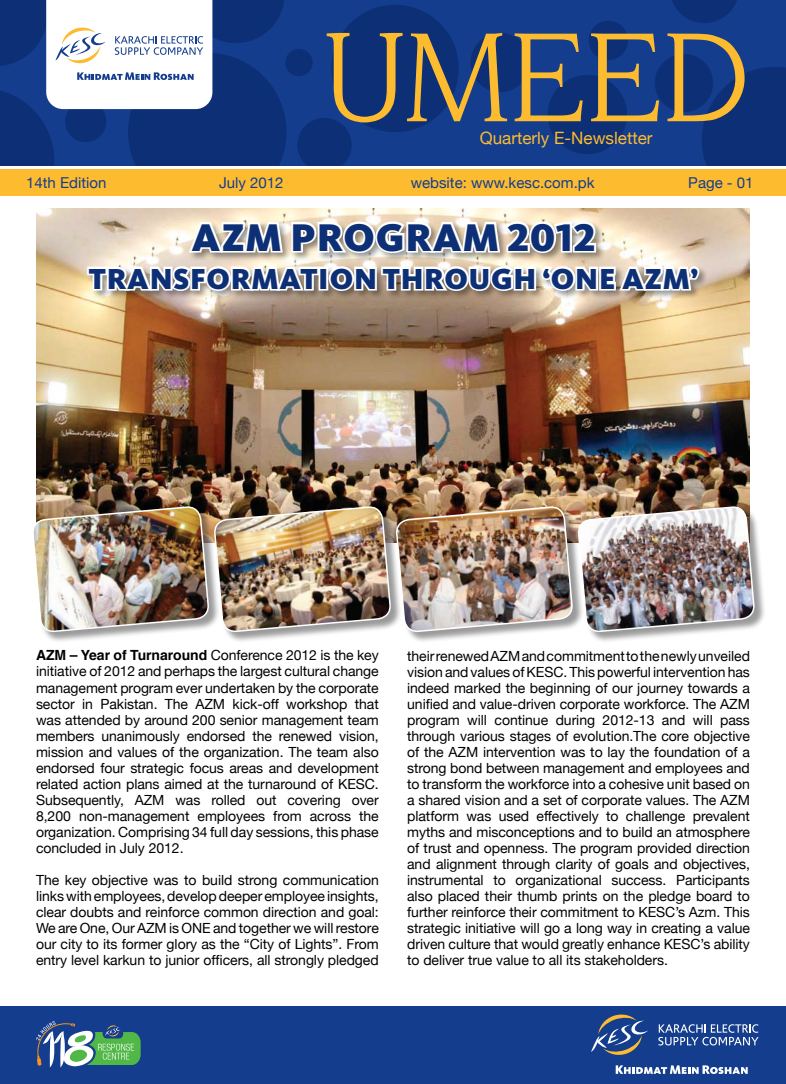
<style>
.page{position:relative;width:786px;height:1084px;background:#fff}
.page>*{position:absolute;margin:0;border:0;box-sizing:border-box;transform-origin:0 0}
.t1{font:40px "Kievit Black SC";letter-spacing:.025em;color:#0c2f75}
.t2{font:30px "Kievit Black SC";letter-spacing:.025em;color:#0c2f75}
.t3{font:17px "Helvetica Neue";color:#fdbb30}
.t4{font:15px "Helvetica Neue";color:#143d8d}
.t5{font:14px/16px "Helvetica Neue";letter-spacing:-.005em;color:#000;text-align:justify}
.s1{font-family:"Helvetica";font-weight:700}
</style>
<div class="page">
<div style="left:0;top:170px;width:785px;height:26px;background:#fdbb30"></div>
<div style="left:0;top:0;width:785px;height:165px;background:#143d8d"></div>
<div style="left:285px;top:49px;width:27px;height:27px;background:#0c2f75;border-radius:50%"></div>
<div style="left:470px;top:33px;width:59px;height:59px;background:#0c2f75;border-radius:50%"></div>
<div style="left:331px;top:5px;width:127px;height:127px;background:#0c2f75;border-radius:50%"></div>
<div style="left:654px;top:54px;width:58px;height:58px;background:#0c2f75;border-radius:50%"></div>
<svg style="left:672px;top:0;width:65px;height:23px"></svg>
<div style="left:547px;top:75px;width:79px;height:79px;background:#0c2f75;border-radius:50%"></div>
<div style="left:588px;top:21px;width:39px;height:39px;background:#0c2f75;border-radius:50%"></div>
<svg style="left:297px;top:33px;width:209px;height:132px"></svg>
<svg style="left:514px;top:33px;width:68px;height:88px"></svg>
<svg style="left:590px;top:33px;width:68px;height:88px"></svg>
<svg style="left:667px;top:33px;width:118px;height:132px"></svg>
<div style="left:0;top:1006px;width:785px;height:77px;background:#143d8d"></div>
<svg style="left:0;top:0;width:286px;height:165px"></svg>
<svg style="left:36px;top:1021px;width:104px;height:46px"></svg>
<svg style="left:658px;top:1024px;width:100px;height:21px"></svg>
<svg style="left:591px;top:1014px;width:56px;height:41px"></svg>
<svg style="left:615px;top:1065px;width:132px;height:8px"></svg>
<img style="left:36px;top:209px;width:712px;height:297px">
<div style="left:86px;top:220px;width:699px;height:161px;background:#000;opacity:.4"></div>
<svg style="left:186px;top:219px;width:411px;height:37px"></svg>
<svg style="left:85px;top:263px;width:616px;height:31px"></svg>
<div style="left:33px;top:506px;width:194px;height:143px;background:#000;opacity:.4"></div>
<div style="left:214px;top:506px;width:195px;height:143px;background:#000;opacity:.4"></div>
<div style="left:396px;top:506px;width:194px;height:143px;background:#000;opacity:.4"></div>
<div style="left:578px;top:506px;width:194px;height:143px;background:#000;opacity:.4"></div>
<img style="left:33px;top:506px;width:721px;height:126px">
<p class="t3" style="left:479px;top:127px;width:174px">Quarterly E-Newsletter</p>
<p class="t4" style="left:26px;top:173px;width:82px">14th Edition</p>
<p class="t4" style="left:219px;top:173px;width:66px">July 2012</p>
<p class="t4" style="left:410px;top:173px;width:185px">website: www.kesc.com.pk</p>
<p class="t4" style="left:687px;top:173px;width:67px">Page - 01</p>
<h1 class="t1" style="left:191px;top:213px;width:405px">AZM PROGRAM 2012</h1>
<h2 class="t2" style="left:89px;top:260px;width:610px">TRANSFORMATION THROUGH ‘ONE AZM’</h2>
<p class="t5" style="left:36px;top:647px;width:344px"><span class="s1">AZM – Year of Turnaround</span> Conference 2012 is the key initiative of 2012 and perhaps the largest cultural change management program ever undertaken by the corporate sector in Pakistan. The AZM kick-off workshop that was attended by around 200 senior management team members unanimously endorsed the renewed vision, mission and values of the organization. The team also endorsed four strategic focus areas and development related action plans aimed at the turnaround of KESC.<br>Subsequently, AZM was rolled out covering over 8,200 non-management employees from across the organization. Comprising 34 full day sessions, this phase concluded in July 2012.</p>
<p class="t5" style="left:36px;top:871px;width:344px">The key objective was to build strong communication links with employees, develop deeper employee insights, clear doubts and reinforce common direction and goal:<br>We are One, Our AZM is ONE and together we will restore our city to its former glory as the “City of Lights”. From entry level karkun to junior officers, all strongly pledged</p>
<p class="t5" style="left:407px;top:647px;width:344px">their renewed AZM and commitment to the newly unveiled vision and values of KESC. This powerful intervention has indeed marked the beginning of our journey towards a unified and value-driven corporate workforce. The AZM program will continue during 2012-13 and will pass through various stages of evolution.The core objective of the AZM intervention was to lay the foundation of a strong bond between management and employees and to transform the workforce into a cohesive unit based on a shared vision and a set of corporate values. The AZM platform was used effectively to challenge prevalent myths and misconceptions and to build an atmosphere of trust and openness. The program provided direction and alignment through clarity of goals and objectives, instrumental to organizational success. Participants also placed their thumb prints on the pledge board to further reinforce their commitment to KESC’s Azm. This strategic initiative will go a long way in creating a value driven culture that would greatly enhance KESC’s ability to deliver true value to all its stakeholders.</p>
</div>
